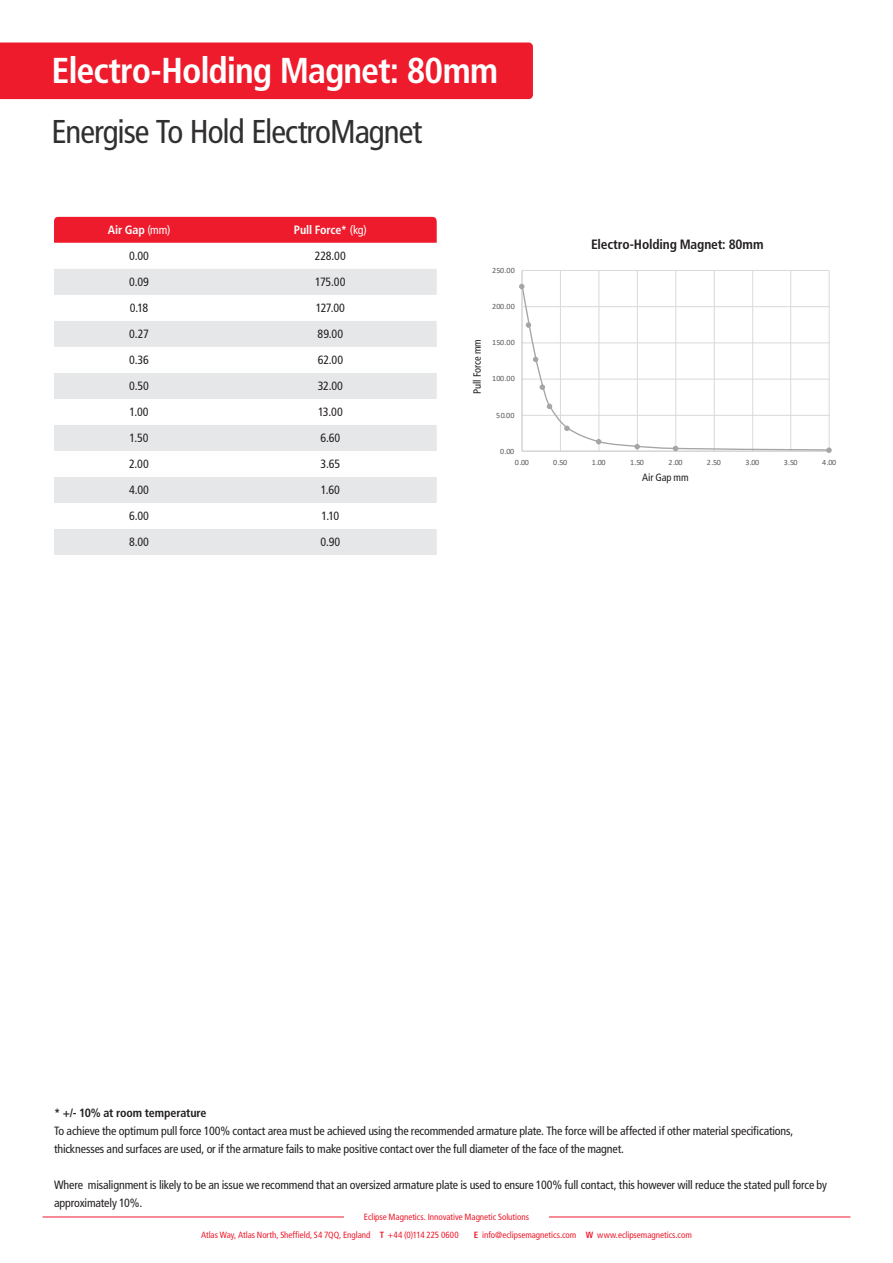
<style>
.page{position:relative;width:893px;height:1263px;background:#fff}
.page>*{position:absolute;margin:0;border:0;box-sizing:border-box;transform-origin:0 0}
.t1{font:700 condensed 36px "Frutiger";letter-spacing:-.03em;color:#fff}
.t2{font:condensed 33px "Frutiger";letter-spacing:-.03em;color:#312f30}
.t3{font:700 condensed 13.5px "Frutiger";letter-spacing:-.01em;color:#231f20}
.t4{font:condensed 12px/18px "Frutiger";letter-spacing:-.015em;color:#231f20}
.t5{font:700 condensed 12px "Frutiger";letter-spacing:-.01em;color:#231f20}
.t6{font:700 condensed 12px "Frutiger";letter-spacing:-.01em;color:#fff}
.t7{font:condensed 10.5px "Frutiger";letter-spacing:-.01em;color:#231f20}
.t8{font:condensed 9px/18px "Frutiger";letter-spacing:-.005em;color:#ee1b2c}
.t9{font:8.1px "Calibri";letter-spacing:-.06em;color:#595959}
.s1{font-weight:400}
.s2{font-weight:700}
</style>
<div class="page">
<hr style="left:43px;top:1216px;width:301px;height:1px;background:#ee1b2c">
<hr style="left:549px;top:1216px;width:301px;height:1px;background:#ee1b2c">
<div style="left:54px;top:217px;width:383px;height:26px;background:#ee1b2c"></div>
<svg style="left:54px;top:269px;width:383px;height:286px;fill:#e6e7e9"></svg>
<svg style="left:50px;top:213px;width:8px;height:8px"></svg>
<svg style="left:432px;top:213px;width:9px;height:8px"></svg>
<div style="left:0;top:43px;width:533px;height:56px;background:#ee1b2c"></div>
<svg style="left:519px;top:270px;width:313px;height:183px"></svg>
<p class="t1" style="left:52px;top:49px;width:448px">Electro-Holding Magnet: 80mm</p>
<p class="t2" style="left:52px;top:112px;width:372px">Energise To Hold ElectroMagnet</p>
<p class="t6" style="left:108px;top:223px;width:64px">Air Gap <span class="s1">(mm)</span></p>
<p class="t6" style="left:294px;top:223px;width:75px">Pull Force* <span class="s1">(kg)</span></p>
<p class="t4" style="left:129px;top:247px;width:21px">0.00</p>
<p class="t4" style="left:315px;top:247px;width:33px">228.00</p>
<p class="t4" style="left:129px;top:273px;width:21px">0.09</p>
<p class="t4" style="left:315px;top:273px;width:32px">175.00</p>
<p class="t4" style="left:130px;top:299px;width:20px">0.18</p>
<p class="t4" style="left:316px;top:299px;width:31px">127.00</p>
<p class="t4" style="left:129px;top:325px;width:21px">0.27</p>
<p class="t4" style="left:318px;top:325px;width:27px">89.00</p>
<p class="t4" style="left:129px;top:351px;width:21px">0.36</p>
<p class="t4" style="left:318px;top:351px;width:27px">62.00</p>
<p class="t4" style="left:129px;top:377px;width:21px">0.50</p>
<p class="t4" style="left:318px;top:377px;width:27px">32.00</p>
<p class="t4" style="left:129px;top:403px;width:21px">1.00</p>
<p class="t4" style="left:318px;top:403px;width:26px">13.00</p>
<p class="t4" style="left:129px;top:429px;width:21px">1.50</p>
<p class="t4" style="left:320px;top:429px;width:21px">6.60</p>
<p class="t4" style="left:129px;top:455px;width:21px">2.00</p>
<p class="t4" style="left:321px;top:455px;width:21px">3.65</p>
<p class="t4" style="left:129px;top:481px;width:22px">4.00</p>
<p class="t4" style="left:321px;top:481px;width:21px">1.60</p>
<p class="t4" style="left:129px;top:507px;width:22px">6.00</p>
<p class="t4" style="left:321px;top:507px;width:19px">1.10</p>
<p class="t4" style="left:129px;top:533px;width:22px">8.00</p>
<p class="t4" style="left:320px;top:533px;width:21px">0.90</p>
<p class="t9" style="left:492px;top:265px;width:24px">250.00</p>
<p class="t9" style="left:492px;top:301px;width:24px">200.00</p>
<p class="t7" style="left:471px;top:394px;width:56px;rotate:-90deg">Pull Force mm</p>
<p class="t9" style="left:492px;top:337px;width:24px">150.00</p>
<p class="t9" style="left:492px;top:373px;width:24px">100.00</p>
<p class="t9" style="left:496px;top:409px;width:20px">50.00</p>
<p class="t3" style="left:591px;top:236px;width:174px">Electro-Holding Magnet: 80mm</p>
<p class="t9" style="left:500px;top:445px;width:15px">0.00</p>
<p class="t9" style="left:515px;top:456px;width:15px">0.00</p>
<p class="t9" style="left:553px;top:456px;width:15px">0.50</p>
<p class="t9" style="left:592px;top:456px;width:15px">1.00</p>
<p class="t9" style="left:630px;top:456px;width:15px">1.50</p>
<p class="t9" style="left:668px;top:456px;width:15px">2.00</p>
<p class="t9" style="left:707px;top:456px;width:15px">2.50</p>
<p class="t9" style="left:745px;top:456px;width:15px">3.00</p>
<p class="t9" style="left:784px;top:456px;width:15px">3.50</p>
<p class="t9" style="left:822px;top:456px;width:15px">4.00</p>
<p class="t7" style="left:642px;top:471px;width:48px">Air Gap mm</p>
<p class="t5" style="left:54px;top:1106px;width:154px">* +/- 10% at room temperature</p>
<p class="t4" style="left:54px;top:1122px;width:741px">To achieve the optimum pull force 100% contact area must be achieved using the recommended armature plate. The force will be affected if other material specifications, thicknesses and surfaces are used, or if the armature fails to make positive contact over the full diameter of the face of the magnet.</p>
<p class="t4" style="left:54px;top:1176px;width:775px">Where misalignment is likely to be an issue we recommend that an oversized armature plate is used to ensure 100% full contact, this however will reduce the stated pull force by approximately 10%.</p>
<p class="t8" style="left:201px;top:1208px;width:329px;text-indent:163px">Eclipse Magnetics. Innovative Magnetic Solutions<br>Atlas Way, Atlas North, Sheffield, S4 7QQ, England <span class="s2">T</span> +44 (0)114 225 0600</p>
<p class="t8" style="left:474px;top:1226px;width:219px"><span class="s2">E</span> info@eclipsemagnetics.com <span class="s2">W</span> www.eclipsemagnetics.com</p>
</div>
